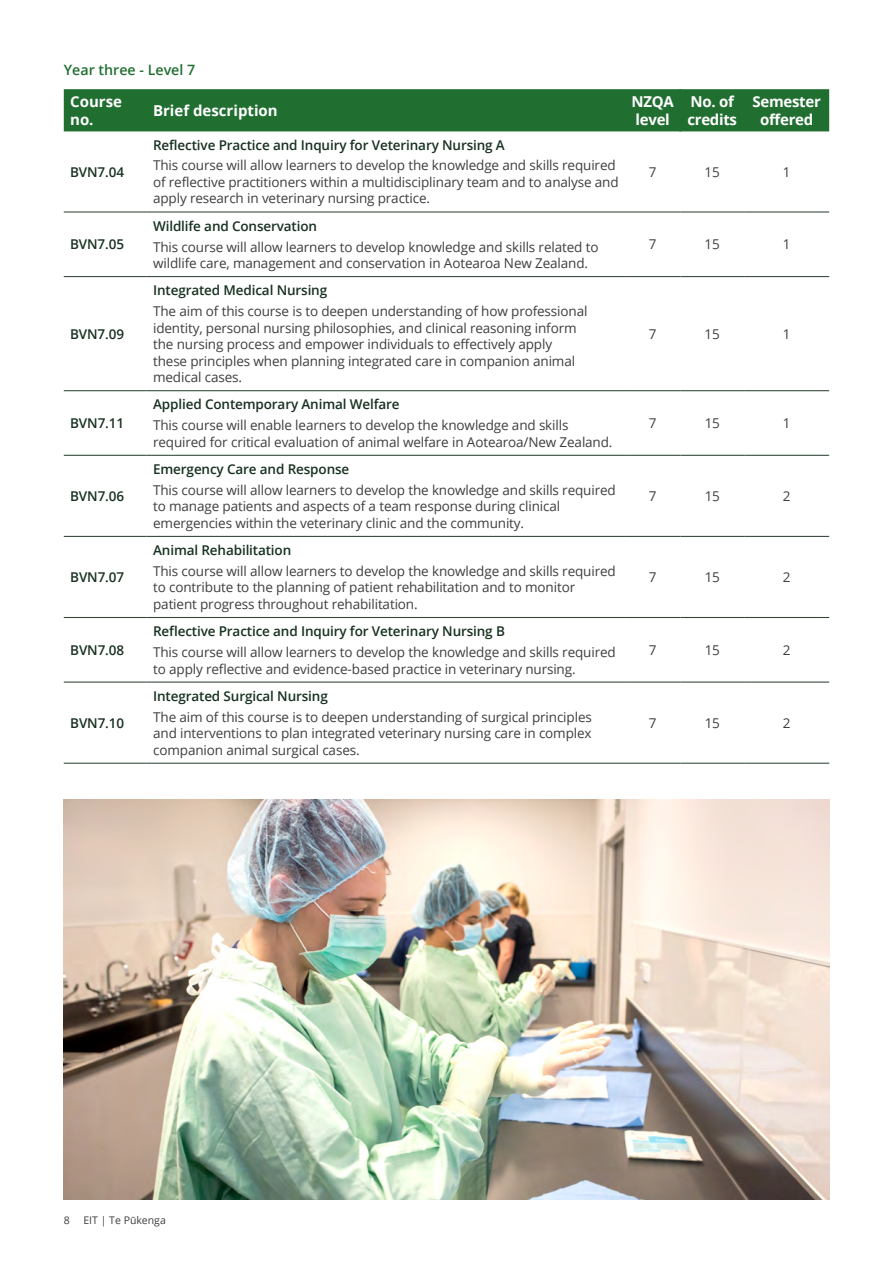
<style>
.page{position:relative;width:893px;height:1263px;background:#fff}
.page>*{position:absolute;margin:0;border:0;box-sizing:border-box;transform-origin:0 0}
.t1{font:700 15px/18px "Open Sans";letter-spacing:-.02em;color:#fff}
.t2{font:700 15px/18px "Open Sans";color:#fff}
.t3{font:600 14.25px "Open Sans";color:#216e31}
.t4{font:13.5px/16.5px "Open Sans";letter-spacing:-.01em;color:#3e3e3f}
.t5{font:600 13.5px "Open Sans";letter-spacing:-.01em;color:#183121}
.t6{font:10.5px "Open Sans";color:#3e3e3f}
</style>
<div class="page">
<div style="left:64px;top:89px;width:765px;height:42px;background:#216e31"></div>
<hr style="left:679px;top:89px;width:2px;height:42px;background:#216e31">
<hr style="left:64px;top:390px;width:83px;height:1px;background:#2f4637">
<hr style="left:147px;top:390px;width:478px;height:1px;background:#2f4637">
<hr style="left:680px;top:390px;width:64px;height:1px;background:#2f4637">
<hr style="left:744px;top:390px;width:85px;height:1px;background:#2f4637">
<hr style="left:625px;top:390px;width:55px;height:1px;background:#2f4637">
<hr style="left:64px;top:455px;width:83px;height:1px;background:#2f4637">
<hr style="left:147px;top:455px;width:478px;height:1px;background:#2f4637">
<hr style="left:680px;top:455px;width:64px;height:1px;background:#2f4637">
<hr style="left:744px;top:455px;width:85px;height:1px;background:#2f4637">
<hr style="left:625px;top:455px;width:55px;height:1px;background:#2f4637">
<hr style="left:64px;top:211px;width:83px;height:2px;background:#2f4637">
<hr style="left:147px;top:211px;width:478px;height:2px;background:#2f4637">
<hr style="left:680px;top:211px;width:64px;height:2px;background:#2f4637">
<hr style="left:744px;top:211px;width:85px;height:2px;background:#2f4637">
<hr style="left:625px;top:211px;width:55px;height:2px;background:#2f4637">
<hr style="left:64px;top:276px;width:83px;height:1px;background:#2f4637">
<hr style="left:147px;top:276px;width:478px;height:1px;background:#2f4637">
<hr style="left:680px;top:276px;width:64px;height:1px;background:#2f4637">
<hr style="left:744px;top:276px;width:85px;height:1px;background:#2f4637">
<hr style="left:625px;top:276px;width:55px;height:1px;background:#2f4637">
<hr style="left:64px;top:536px;width:83px;height:1px;background:#2f4637">
<hr style="left:147px;top:536px;width:478px;height:1px;background:#2f4637">
<hr style="left:680px;top:536px;width:64px;height:1px;background:#2f4637">
<hr style="left:744px;top:536px;width:85px;height:1px;background:#2f4637">
<hr style="left:625px;top:536px;width:55px;height:1px;background:#2f4637">
<hr style="left:64px;top:617px;width:83px;height:1px;background:#2f4637">
<hr style="left:147px;top:617px;width:478px;height:1px;background:#2f4637">
<hr style="left:680px;top:617px;width:64px;height:1px;background:#2f4637">
<hr style="left:744px;top:617px;width:85px;height:1px;background:#2f4637">
<hr style="left:625px;top:617px;width:55px;height:1px;background:#2f4637">
<hr style="left:64px;top:681px;width:83px;height:2px;background:#2f4637">
<hr style="left:147px;top:681px;width:478px;height:2px;background:#2f4637">
<hr style="left:680px;top:681px;width:64px;height:2px;background:#2f4637">
<hr style="left:744px;top:681px;width:85px;height:2px;background:#2f4637">
<hr style="left:625px;top:681px;width:55px;height:2px;background:#2f4637">
<hr style="left:64px;top:763px;width:83px;height:1px;background:#2f4637">
<hr style="left:147px;top:763px;width:478px;height:1px;background:#2f4637">
<hr style="left:680px;top:763px;width:64px;height:1px;background:#2f4637">
<hr style="left:744px;top:763px;width:85px;height:1px;background:#2f4637">
<hr style="left:625px;top:763px;width:55px;height:1px;background:#2f4637">
<img style="left:64px;top:799px;width:765px;height:400px">
<p class="t3" style="left:64px;top:60px;width:133px">Year three - Level 7</p>
<p class="t2" style="left:70px;top:92px;width:53px">Course no.</p>
<p class="t2" style="left:153px;top:101px;width:126px">Brief description</p>
<p class="t1" style="left:632px;top:92px;width:44px">NZQA level</p>
<p class="t1" style="left:687px;top:92px;width:51px">No. of credits</p>
<p class="t1" style="left:753px;top:92px;width:70px;text-align:center">Semester offered</p>
<p class="t5" style="left:70px;top:162px;width:55px">BVN7.04</p>
<p class="t5" style="left:70px;top:235px;width:55px">BVN7.05</p>
<p class="t5" style="left:70px;top:325px;width:55px">BVN7.09</p>
<p class="t5" style="left:70px;top:414px;width:55px">BVN7.11</p>
<p class="t5" style="left:70px;top:487px;width:55px">BVN7.06</p>
<p class="t5" style="left:70px;top:568px;width:55px">BVN7.07</p>
<p class="t5" style="left:70px;top:641px;width:55px">BVN7.08</p>
<p class="t5" style="left:70px;top:713px;width:55px">BVN7.10</p>
<p class="t5" style="left:153px;top:136px;width:353px">Reflective Practice and Inquiry for Veterinary Nursing A</p>
<p class="t4" style="left:153px;top:157px;width:467px">This course will allow learners to develop the knowledge and skills required of reflective practitioners within a multidisciplinary team and to analyse and apply research in veterinary nursing practice.</p>
<p class="t4" style="left:649px;top:163px;width:9px">7</p>
<p class="t4" style="left:705px;top:163px;width:17px">15</p>
<p class="t4" style="left:783px;top:163px;width:9px">1</p>
<p class="t5" style="left:153px;top:217px;width:166px">Wildlife and Conservation</p>
<p class="t4" style="left:153px;top:238px;width:447px">This course will allow learners to develop knowledge and skills related to wildlife care, management and conservation in Aotearoa New Zealand.</p>
<p class="t4" style="left:649px;top:236px;width:9px">7</p>
<p class="t4" style="left:705px;top:236px;width:17px">15</p>
<p class="t4" style="left:783px;top:236px;width:9px">1</p>
<p class="t5" style="left:153px;top:281px;width:176px">Integrated Medical Nursing</p>
<p class="t4" style="left:153px;top:303px;width:436px">The aim of this course is to deepen understanding of how professional identity, personal nursing philosophies, and clinical reasoning inform the nursing process and empower individuals to effectively apply these principles when planning integrated care in companion animal medical cases.</p>
<p class="t4" style="left:649px;top:325px;width:9px">7</p>
<p class="t4" style="left:705px;top:325px;width:17px">15</p>
<p class="t4" style="left:783px;top:325px;width:9px">1</p>
<p class="t5" style="left:153px;top:395px;width:248px">Applied Contemporary Animal Welfare</p>
<p class="t4" style="left:153px;top:417px;width:461px">This course will enable learners to develop the knowledge and skills required for critical evaluation of animal welfare in Aotearoa/New Zealand.</p>
<p class="t4" style="left:649px;top:415px;width:9px">7</p>
<p class="t4" style="left:705px;top:415px;width:17px">15</p>
<p class="t4" style="left:783px;top:415px;width:9px">1</p>
<p class="t5" style="left:153px;top:460px;width:198px">Emergency Care and Response</p>
<p class="t4" style="left:153px;top:481px;width:464px">This course will allow learners to develop the knowledge and skills required to manage patients and aspects of a team response during clinical emergencies within the veterinary clinic and the community.</p>
<p class="t4" style="left:649px;top:487px;width:9px">7</p>
<p class="t4" style="left:705px;top:487px;width:17px">15</p>
<p class="t4" style="left:783px;top:487px;width:9px">2</p>
<p class="t5" style="left:153px;top:541px;width:140px">Animal Rehabilitation</p>
<p class="t4" style="left:153px;top:562px;width:464px">This course will allow learners to develop the knowledge and skills required to contribute to the planning of patient rehabilitation and to monitor patient progress throughout rehabilitation.</p>
<p class="t4" style="left:649px;top:568px;width:9px">7</p>
<p class="t4" style="left:705px;top:568px;width:17px">15</p>
<p class="t4" style="left:783px;top:568px;width:9px">2</p>
<p class="t5" style="left:153px;top:622px;width:353px">Reflective Practice and Inquiry for Veterinary Nursing B</p>
<p class="t4" style="left:153px;top:643px;width:464px">This course will allow learners to develop the knowledge and skills required to apply reflective and evidence-based practice in veterinary nursing.</p>
<p class="t4" style="left:649px;top:641px;width:9px">7</p>
<p class="t4" style="left:705px;top:641px;width:17px">15</p>
<p class="t4" style="left:783px;top:641px;width:9px">2</p>
<p class="t5" style="left:153px;top:687px;width:176px">Integrated Surgical Nursing</p>
<p class="t4" style="left:153px;top:708px;width:440px;text-align:justify">The aim of this course is to deepen understanding of surgical principles and interventions to plan integrated veterinary nursing care in complex companion animal surgical cases.</p>
<p class="t4" style="left:649px;top:714px;width:9px">7</p>
<p class="t4" style="left:705px;top:714px;width:17px">15</p>
<p class="t4" style="left:783px;top:714px;width:9px">2</p>
<p class="t6" style="left:64px;top:1213px;width:8px">8</p>
<p class="t6" style="left:83px;top:1213px;width:84px">EIT | Te Pūkenga</p>
</div>
